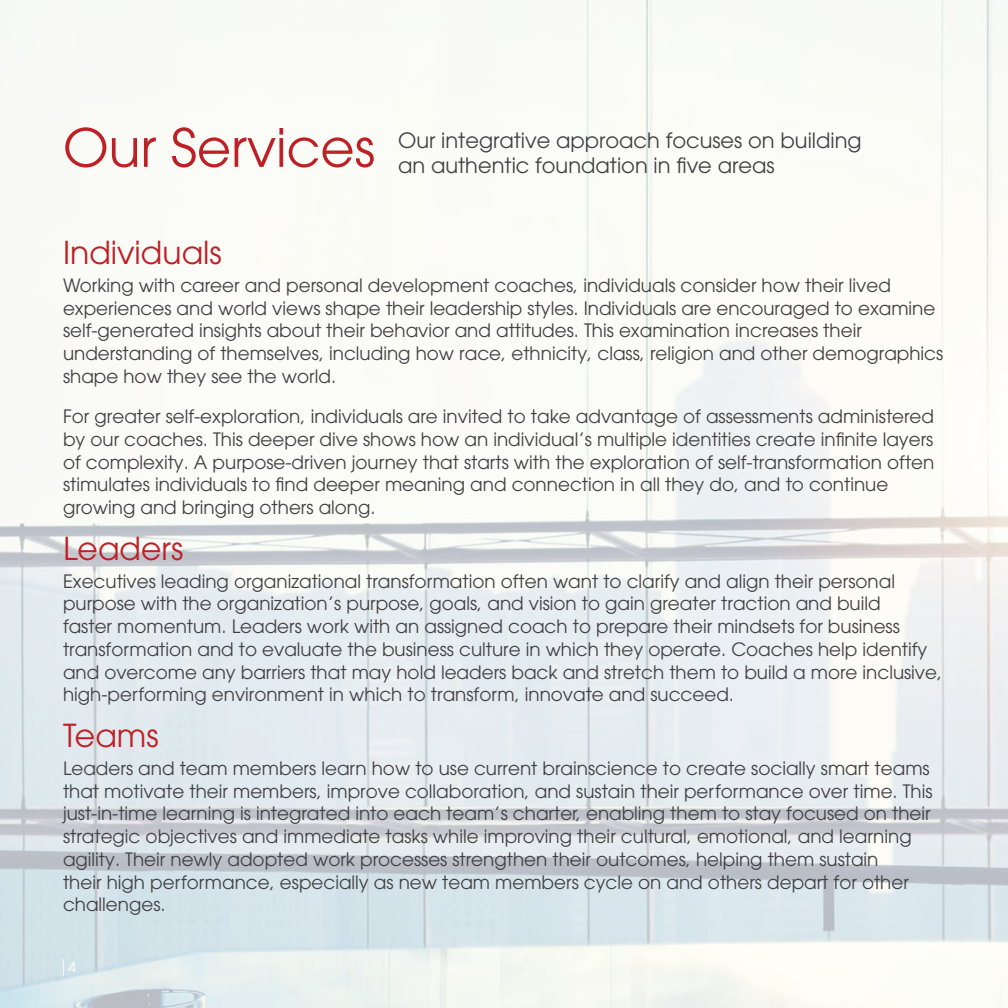
<style>
.page{position:relative;width:1008px;height:1008px;background:#fff}
.page>*{position:absolute;margin:0;border:0;box-sizing:border-box;transform-origin:0 0}
.t1{font:52.5px "Avant Garde";color:#bd2025}
.t2{font:31.5px "Avant Garde";color:#bd2025}
.t3{font:21px/24.5px "Avant Garde";color:#414042}
.t4{font:18.38px/22.8px "Avant Garde";color:#414042}
.t5{font:500 14px "Avant Garde";color:#fff}
</style>
<div class="page">
<img style="left:0;top:0;width:1008px;height:1008px">
<svg style="left:63px;top:959px;width:1px;height:17px"></svg>
<h1 class="t1" style="left:63px;top:117px;width:314px">Our Services</h1>
<p class="t3" style="left:398px;top:128px;width:465px">Our integrative approach focuses on building an authentic foundation in five areas</p>
<h2 class="t2" style="left:63px;top:234px;width:160px">Individuals</h2>
<p class="t4" style="left:63px;top:274px;width:882px">Working with career and personal development coaches, individuals consider how their lived experiences and world views shape their leadership styles. Individuals are encouraged to examine self-generated insights about their behavior and attitudes. This examination increases their understanding of themselves, including how race, ethnicity, class, religion and other demographics shape how they see the world.</p>
<p class="t4" style="left:63px;top:405px;width:873px">For greater self-exploration, individuals are invited to take advantage of assessments administered by our coaches. This deeper dive shows how an individual’s multiple identities create infinite layers of complexity. A purpose-driven journey that starts with the exploration of self-transformation often stimulates individuals to find deeper meaning and connection in all they do, and to continue growing and bringing others along.</p>
<h2 class="t2" style="left:63px;top:530px;width:122px">Leaders</h2>
<p class="t4" style="left:63px;top:570px;width:881px">Executives leading organizational transformation often want to clarify and align their personal purpose with the organization’s purpose, goals, and vision to gain greater traction and build<br>faster momentum. Leaders work with an assigned coach to prepare their mindsets for business transformation and to evaluate the business culture in which they operate. Coaches help identify and overcome any barriers that may hold leaders back and stretch them to build a more inclusive, high-performing environment in which to transform, innovate and succeed.</p>
<h2 class="t2" style="left:63px;top:717px;width:97px">Teams</h2>
<p class="t4" style="left:63px;top:757px;width:871px">Leaders and team members learn how to use current brainscience to create socially smart teams that motivate their members, improve collaboration, and sustain their performance over time. This just-in-time learning is integrated into each team’s charter, enabling them to stay focused on their strategic objectives and immediate tasks while improving their cultural, emotional, and learning agility. Their newly adopted work processes strengthen their outcomes, helping them sustain<br>their high performance, especially as new team members cycle on and others depart for other challenges.</p>
<p class="t5" style="left:69px;top:958px;width:9px">4</p>
</div>
